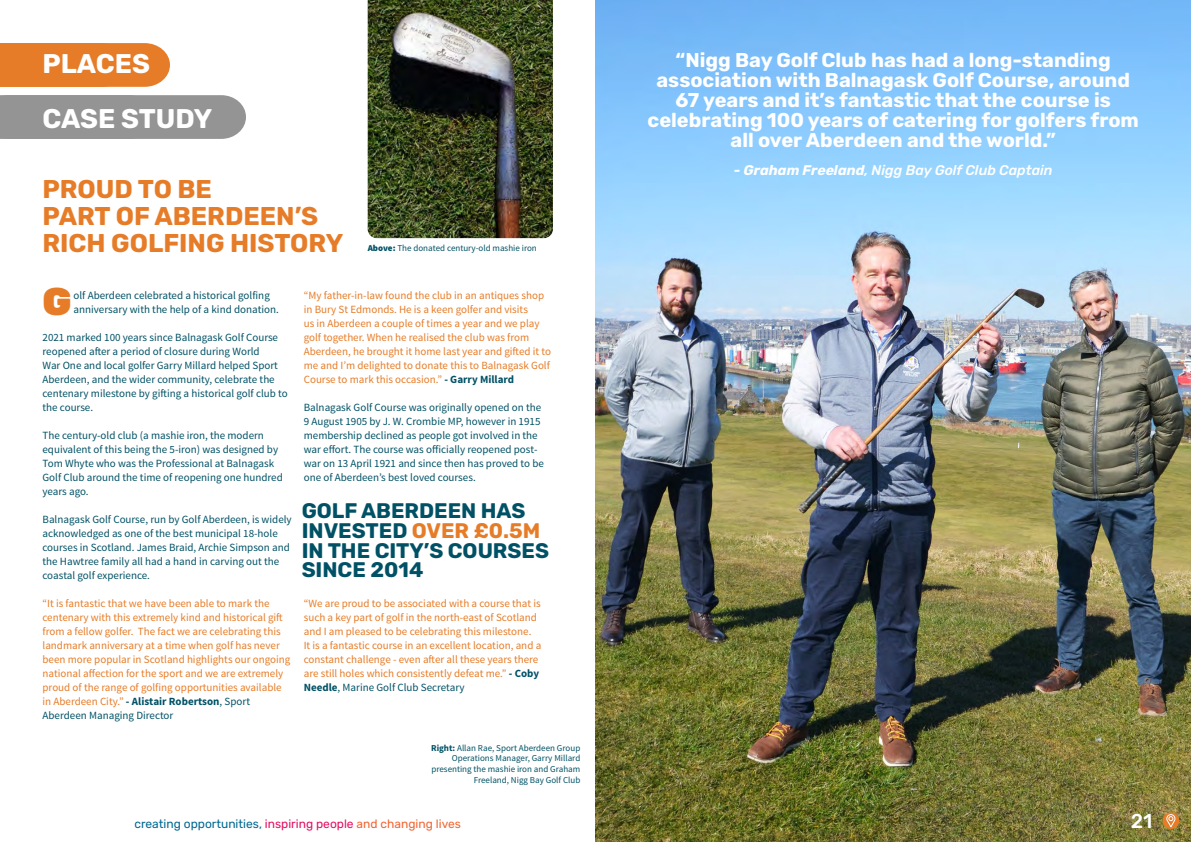
<style>
.page{position:relative;width:1191px;height:842px;background:#fff}
.page>*{position:absolute;margin:0;border:0;box-sizing:border-box;transform-origin:0 0}
.t1{font:900 38.7px "Rubik";color:#e67c27}
.t2{font:700 27px/54.9px "Rubik";color:#fff}
.t3{font:700 25.7px/27px "Rubik";color:#e67c27}
.t4{font:700 21.1px/19.8px "Rubik";color:#005165}
.t5{font:700 20px/20px "Rubik";color:#fff;text-align:center}
.t6{font:500 20px "Rubik";color:#fff}
.t7{font:italic 500 14px "Rubik";color:#fff}
.t8{font:12px "Rubik";color:#006892}
.t9{font:11px/14px "Source Sans Pro";color:#e67c27}
.t10{font:11px/14px "Source Sans Pro";color:#005165}
.t11{font:9px/10.8px "Source Sans Pro";color:#005165;text-align:right}
.s1{font-weight:900}
.s2{font-weight:700;color:#005165}
.s3{color:#005165}
.s4{color:#e67c27}
.s5{font-weight:700}
.s6{color:#e50e62}
.s7{color:#f26531}
</style>
<div class="page">
<img style="left:368px;top:0;width:185px;height:238px">
<img style="left:595px;top:0;width:596px;height:842px">
<div style="left:0;top:95px;width:246px;height:44px;background:#949494"></div>
<div style="left:0;top:43px;width:170px;height:44px;background:#e67c27"></div>
<svg style="left:1162px;top:812px;width:17px;height:17px"></svg>
<h2 class="t2" style="left:43px;top:37px;width:171px">PLACES<br>CASE STUDY</h2>
<h3 class="t3" style="left:43px;top:176px;width:302px">PROUD TO BE<br>PART OF ABERDEEN’S<br>RICH GOLFING HISTORY</h3>
<p class="t11" style="left:368px;top:242px;width:171px"><span class="s1">Above:</span> The donated century-old mashie iron</p>
<h1 class="t1" style="left:43px;top:279px;width:31px">G</h1>
<p class="t10" style="left:73px;top:288px;width:207px">olf Aberdeen celebrated a historical golfing anniversary with the help of a kind donation.</p>
<p class="t10" style="left:43px;top:330px;width:247px">2021 marked 100 years since Balnagask Golf Course reopened after a period of closure during World<br>War One and local golfer Garry Millard helped Sport Aberdeen, and the wider community, celebrate the centenary milestone by gifting a historical golf club to the course.</p>
<p class="t10" style="left:43px;top:428px;width:242px">The century-old club (a mashie iron, the modern equivalent of this being the 5-iron) was designed by Tom Whyte who was the Professional at Balnagask Golf Club around the time of reopening one hundred years ago.</p>
<p class="t10" style="left:43px;top:512px;width:251px">Balnagask Golf Course, run by Golf Aberdeen, is widely acknowledged as one of the best municipal 18-hole courses in Scotland. James Braid, Archie Simpson and the Hawtree family all had a hand in carving out the coastal golf experience.</p>
<p class="t9" style="left:43px;top:596px;width:249px">“It is fantastic that we have been able to mark the centenary with this extremely kind and historical gift from a fellow golfer. The fact we are celebrating this landmark anniversary at a time when golf has never been more popular in Scotland highlights our ongoing national affection for the sport and we are extremely proud of the range of golfing opportunities available in Aberdeen City.” <span class="s2">- Alistair Robertson</span><span class="s3">, Sport Aberdeen Managing Director</span></p>
<p class="t9" style="left:304px;top:288px;width:249px">“My father-in-law found the club in an antiques shop in Bury St Edmonds. He is a keen golfer and visits<br>us in Aberdeen a couple of times a year and we play golf together. When he realised the club was from Aberdeen, he brought it home last year and gifted it to me and I’m delighted to donate this to Balnagask Golf Course to mark this occasion.” <span class="s2">- Garry Millard</span></p>
<p class="t10" style="left:304px;top:400px;width:242px">Balnagask Golf Course was originally opened on the 9 August 1905 by J. W. Crombie MP, however in 1915 membership declined as people got involved in the war effort. The course was officially reopened post&shy;war on 13 April 1921 and since then has proved to be one of Aberdeen’s best loved courses.</p>
<h3 class="t4" style="left:302px;top:501px;width:249px">GOLF ABERDEEN HAS<br>INVESTED <span class="s4">OVER £0.5M<br></span>IN THE CITY’S COURSES<br>SINCE 2014</h3>
<p class="t9" style="left:304px;top:596px;width:239px">“We are proud to be associated with a course that is such a key part of golf in the north-east of Scotland and I am pleased to be celebrating this milestone.<br>It is a fantastic course in an excellent location, and a constant challenge - even after all these years there are still holes which consistently defeat me.” <span class="s2">- Coby Needle</span><span class="s3">, Marine Golf Club Secretary</span></p>
<p class="t11" style="left:431px;top:742px;width:151px"><span class="s5">Right:</span> Allan Rae, Sport Aberdeen Group Operations Manager, Garry Millard presenting the mashie iron and Graham Freeland, Nigg Bay Golf Club</p>
<h3 class="t5" style="left:647px;top:50px;width:493px">“Nigg Bay Golf Club has had a long-standing association with Balnagask Golf Course, around 67 years and it’s fantastic that the course is celebrating 100 years of catering for golfers from all over Aberdeen and the world.”</h3>
<p class="t7" style="left:734px;top:162px;width:320px"><span class="s5">- Graham Freeland</span>, Nigg Bay Golf Club Captain</p>
<p class="t8" style="left:134px;top:817px;width:328px">creating opportunities, <span class="s6">inspiring people</span> <span class="s7">and changing lives</span></p>
<h3 class="t6" style="left:1130px;top:809px;width:23px">21</h3>
</div>
